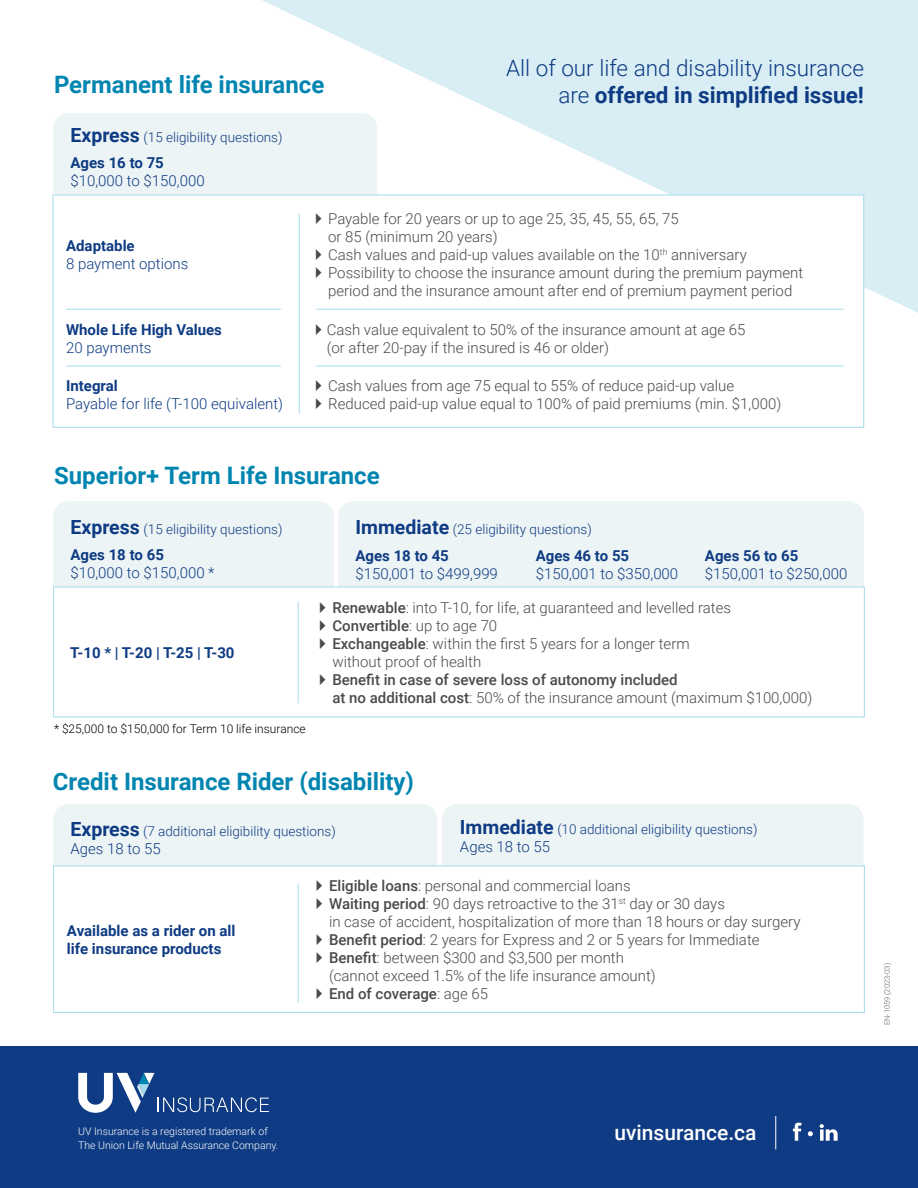
<style>
.page{position:relative;width:918px;height:1188px;background:#fff}
.page>*{position:absolute;margin:0;border:0;box-sizing:border-box;transform-origin:0 0}
.t1{font:700 24px "Roboto";color:#0085b0}
.t2{font:300 22.5px/27px "Roboto";color:#0e3b83;text-align:right}
.t3{font:500 21px "Roboto";color:#fff}
.t4{font:300 15px/18px "Roboto";color:#4a4a49}
.t5{font:300 15px "Roboto";color:#0e3b83}
.t6{font:700 15px/18px "Roboto";color:#0e3b83}
.t7{font:500 15px/18px "Roboto";color:#4a4a49}
.t8{font:300 13.5px "Roboto";color:#0e3b83}
.t9{font:300 12px "Roboto";color:#000}
.t10{font:300 10.5px/13.5px "Roboto";color:#fff}
.t11{font:300 7.5px "Roboto";color:#646363}
.s1{font-weight:700;font-size:19.5px}
.s2{font-weight:700}
.s3{font-weight:500}
.s4{font-weight:300}
</style>
<div class="page">
<div style="left:53px;top:501px;width:281px;height:101px;background:#edf4f5;border-radius:15px"></div>
<div style="left:53px;top:113px;width:324px;height:101px;background:#edf4f5;border-radius:15px"></div>
<div style="left:53px;top:804px;width:384px;height:101px;background:#edf4f5;border-radius:15px"></div>
<div style="left:338px;top:501px;width:526px;height:101px;background:#edf4f5;border-radius:15px"></div>
<div style="left:442px;top:804px;width:422px;height:101px;background:#edf4f5;border-radius:15px"></div>
<svg style="left:174px;top:0;width:744px;height:405px;fill:#d9eef4"></svg>
<div style="left:53px;top:195px;width:811px;height:233px;background:#fff;border:1px solid #a5daec"></div>
<div style="left:53px;top:587px;width:812px;height:130px;background:#fff;border:1px solid #a5daec"></div>
<div style="left:53px;top:866px;width:812px;height:147px;background:#fff;border:1px solid #a5daec"></div>
<hr style="left:298px;top:884px;width:1px;height:119px;background:#a5daec">
<hr style="left:298px;top:602px;width:1px;height:101px;background:#a5daec">
<div style="left:0;top:1047px;width:918px;height:141px;background:#0e3b83"></div>
<svg style="left:793px;top:1123px;width:9px;height:18px"></svg>
<svg style="left:820px;top:1124px;width:18px;height:17px"></svg>
<svg style="left:808px;top:1131px;width:5px;height:5px"></svg>
<hr style="left:775px;top:1116px;width:1px;height:33px;background:#fff">
<hr style="left:299px;top:214px;width:1px;height:200px;background:#a5daec">
<hr style="left:66px;top:309px;width:215px;height:1px;background:#a5daec">
<hr style="left:316px;top:309px;width:528px;height:1px;background:#a5daec">
<hr style="left:316px;top:366px;width:528px;height:1px;background:#a5daec">
<hr style="left:66px;top:366px;width:215px;height:1px;background:#a5daec">
<svg style="left:78px;top:1073px;width:191px;height:40px"></svg>
<h1 class="t1" style="left:54px;top:68px;width:272px">Permanent life insurance</h1>
<p class="t8" style="left:71px;top:128px;width:214px"><span class="s1">Express</span> (15 eligibility questions)</p>
<p class="t6" style="left:71px;top:153px;width:95px">Ages 16 to 75</p>
<p class="t5" style="left:71px;top:170px;width:136px">$10,000 to $150,000</p>
<h2 class="t2" style="left:506px;top:54px;width:359px">All of our life and disability insurance are <span class="s2">offered in simplified issue!</span></h2>
<p class="t6" style="left:66px;top:236px;width:70px">Adaptable</p>
<p class="t5" style="left:66px;top:253px;width:124px">8 payment options</p>
<p class="t6" style="left:66px;top:320px;width:157px">Whole Life High Values</p>
<p class="t5" style="left:66px;top:337px;width:87px">20 payments</p>
<p class="t6" style="left:66px;top:376px;width:53px">Integral</p>
<p class="t5" style="left:66px;top:393px;width:219px">Payable for life (T-100 equivalent)</p>
<p class="t4" style="left:328px;top:209px;width:477px">Payable for 20 years or up to age 25, 35, 45, 55, 65, 75<br>or 85 (minimum 20 years)<br>Cash values and paid-up values available on the 10<sup>th</sup> anniversary Possibility to choose the insurance amount during the premium payment period and the insurance amount after end of premium payment period</p>
<p class="t4" style="left:327px;top:320px;width:420px">Cash value equivalent to 50% of the insurance amount at age 65 (or after 20-pay if the insured is 46 or older)</p>
<p class="t4" style="left:328px;top:377px;width:455px">Cash values from age 75 equal to 55% of reduce paid-up value<br>Reduced paid-up value equal to 100% of paid premiums (min. $1,000)</p>
<h1 class="t1" style="left:54px;top:458px;width:327px">Superior+ Term Life Insurance</h1>
<p class="t8" style="left:355px;top:520px;width:238px"><span class="s1">Immediate</span> (25 eligibility questions)</p>
<p class="t6" style="left:355px;top:546px;width:95px">Ages 18 to 45</p>
<p class="t5" style="left:355px;top:563px;width:144px">$150,001 to $499,999</p>
<p class="t8" style="left:71px;top:520px;width:214px"><span class="s1">Express</span> (15 eligibility questions)</p>
<p class="t6" style="left:71px;top:545px;width:95px">Ages 18 to 65</p>
<p class="t5" style="left:71px;top:562px;width:146px">$10,000 to $150,000 *</p>
<p class="t6" style="left:536px;top:546px;width:95px">Ages 46 to 55</p>
<p class="t5" style="left:536px;top:563px;width:144px">$150,001 to $350,000</p>
<p class="t6" style="left:705px;top:546px;width:95px">Ages 56 to 65</p>
<p class="t5" style="left:705px;top:563px;width:144px">$150,001 to $250,000</p>
<p class="t6" style="left:70px;top:643px;width:166px">T-10 * | T-20 | T-25 | T-30</p>
<p class="t9" style="left:54px;top:720px;width:253px">* $25,000 to $150,000 for Term 10 life insurance</p>
<p class="t4" style="left:332px;top:598px;width:400px"><span class="s3">Renewable</span>: into T-10, for life, at guaranteed and levelled rates <span class="s3">Convertible</span>: up to age 70<br><span class="s3">Exchangeable</span>: within the first 5 years for a longer term without proof of health</p>
<p class="t7" style="left:332px;top:670px;width:481px">Benefit in case of severe loss of autonomy included<br>at no additional cost<span class="s4">: 50% of the insurance amount (maximum $100,000)</span></p>
<h1 class="t1" style="left:53px;top:765px;width:363px">Credit Insurance Rider (disability)</h1>
<p class="t8" style="left:71px;top:821px;width:267px"><span class="s1">Express</span> (7 additional eligibility questions)</p>
<p class="t5" style="left:71px;top:838px;width:92px">Ages 18 to 55</p>
<p class="t8" style="left:460px;top:820px;width:299px"><span class="s1">Immediate</span> (10 additional eligibility questions)</p>
<p class="t5" style="left:460px;top:836px;width:92px">Ages 18 to 55</p>
<p class="t6" style="left:67px;top:921px;width:170px">Available as a rider on all life insurance products</p>
<p class="t4" style="left:329px;top:876px;width:473px"><span class="s3">Eligible loans</span>: personal and commercial loans<br><span class="s3">Waiting period</span>: 90 days retroactive to the 31<sup>st</sup> day or 30 days<br>in case of accident, hospitalization of more than 18 hours or day surgery <span class="s3">Benefit period</span>: 2 years for Express and 2 or 5 years for Immediate <span class="s3">Benefit</span>: between $300 and $3,500 per month<br>(cannot exceed 1.5% of the life insurance amount)<br><span class="s3">End of coverage</span>: age 65</p>
<p class="t11" style="left:882px;top:1025px;width:64px;rotate:-90deg">EN-1059 (2023-03)</p>
<p class="t10" style="left:78px;top:1124px;width:202px">UV Insurance is a registered trademark of<br>The Union Life Mutual Assurance Company.</p>
<h3 class="t3" style="left:614px;top:1117px;width:144px">uvinsurance.ca</h3>
</div>
